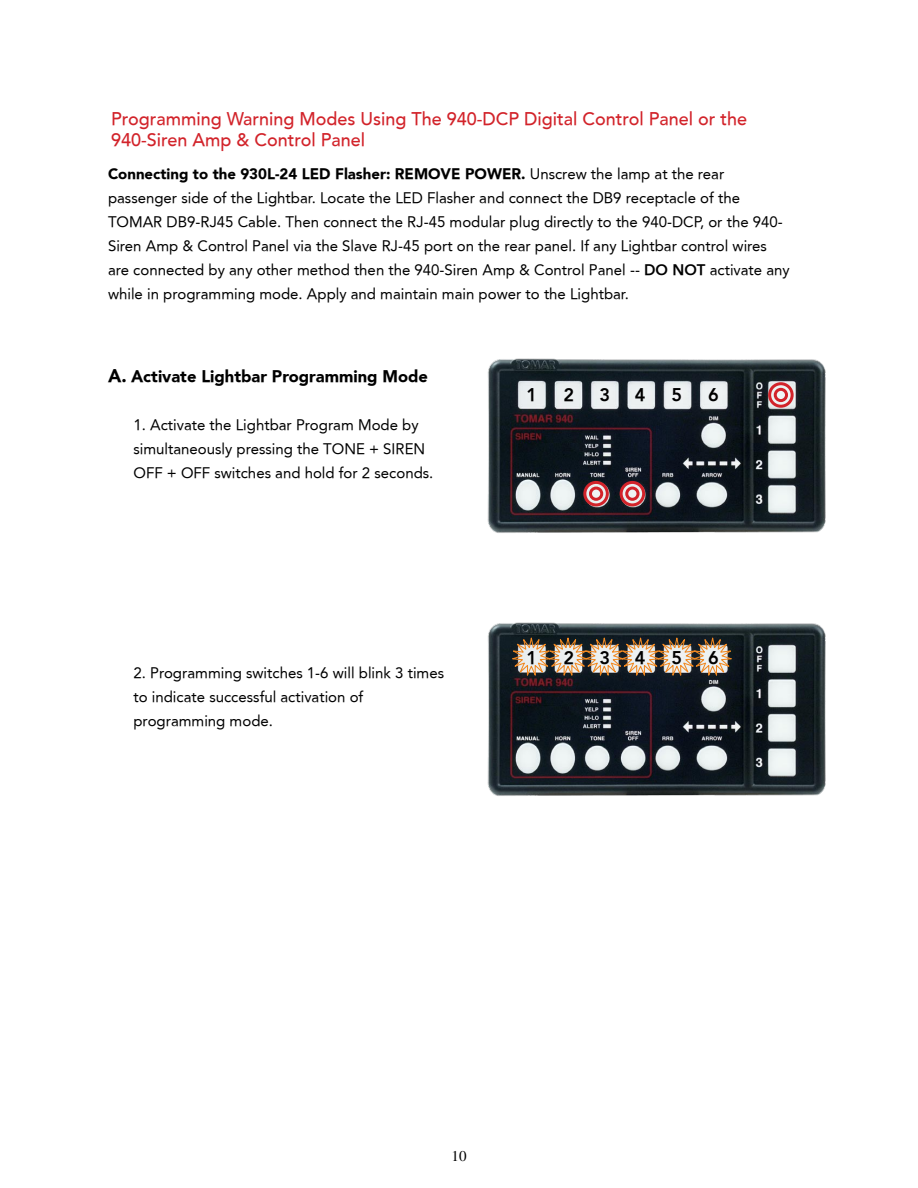
<style>
.page{position:relative;width:918px;height:1188px;background:#fff}
.page>*{position:absolute;margin:0;border:0;box-sizing:border-box;transform-origin:0 0}
.t1{font:500 18px/21.6px "Avenir";color:#d2232a}
.t2{font:800 18px "Avenir";color:#000}
.t3{font:900 16.5px "Avenir";color:#000}
.t4{font:15px/24px "Avenir";color:#000}
.t5{font:15px "Times";color:#000}
.s1{font-weight:900}
.s2{font-weight:800}
.s3{font-size:18px}
</style>
<div class="page">
<img style="left:487px;top:358px;width:339px;height:175px">
<div style="left:583px;top:481px;width:26px;height:25px;border:3px solid #d2232a;border-radius:50%"></div>
<div style="left:589px;top:487px;width:14px;height:14px;border:3px solid #d2232a;border-radius:50%"></div>
<div style="left:620px;top:481px;width:25px;height:25px;border:3px solid #d2232a;border-radius:50%"></div>
<div style="left:625px;top:487px;width:15px;height:14px;border:3px solid #d2232a;border-radius:50%"></div>
<div style="left:768px;top:382px;width:26px;height:26px;border:3px solid #d2232a;border-radius:50%"></div>
<div style="left:774px;top:388px;width:14px;height:14px;border:3px solid #d2232a;border-radius:50%"></div>
<img style="left:487px;top:622px;width:339px;height:174px">
<svg style="left:512px;top:637px;width:220px;height:39px;background:#958473"></svg>
<p class="t1" style="left:111px;top:108px;width:638px">Programming Warning Modes Using The 940-DCP Digital Control Panel or the<br>940-Siren Amp &amp; Control Panel</p>
<p class="t4" style="left:108px;top:162px;width:683px"><span class="s1">Connecting to the 930L-24 LED Flasher: REMOVE POWER.</span> Unscrew the lamp at the rear passenger side of the Lightbar. Locate the LED Flasher and connect the DB9 receptacle of the TOMAR DB9-RJ45 Cable. Then connect the RJ-45 modular plug directly to the 940-DCP, or the 940- Siren Amp &amp; Control Panel via the Slave RJ-45 port on the rear panel. If any Lightbar control wires are connected by any other method then the 940-Siren Amp &amp; Control Panel -- <span class="s2">DO NOT</span> activate any while in programming mode. Apply and maintain main power to the Lightbar.</p>
<p class="t3" style="left:108px;top:366px;width:322px"><span class="s3">A.</span> Activate Lightbar Programming Mode</p>
<p class="t4" style="left:134px;top:412px;width:301px">1. Activate the Lightbar Program Mode by simultaneously pressing the TONE + SIREN<br>OFF + OFF switches and hold for 2 seconds.</p>
<p class="t4" style="left:134px;top:661px;width:312px">2. Programming switches 1-6 will blink 3 times to indicate successful activation of programming mode.</p>
<p class="t2" style="left:526px;top:384px;width:12px">1</p>
<p class="t2" style="left:563px;top:384px;width:12px">2</p>
<p class="t2" style="left:599px;top:384px;width:12px">3</p>
<p class="t2" style="left:635px;top:384px;width:12px">4</p>
<p class="t2" style="left:671px;top:384px;width:12px">5</p>
<p class="t2" style="left:708px;top:384px;width:12px">6</p>
<p class="t2" style="left:526px;top:647px;width:12px">1</p>
<p class="t2" style="left:563px;top:647px;width:12px">2</p>
<p class="t2" style="left:599px;top:647px;width:12px">3</p>
<p class="t2" style="left:635px;top:647px;width:12px">4</p>
<p class="t2" style="left:671px;top:647px;width:12px">5</p>
<p class="t2" style="left:708px;top:647px;width:12px">6</p>
<p class="t5" style="left:452px;top:1147px;width:16px">10</p>
</div>
